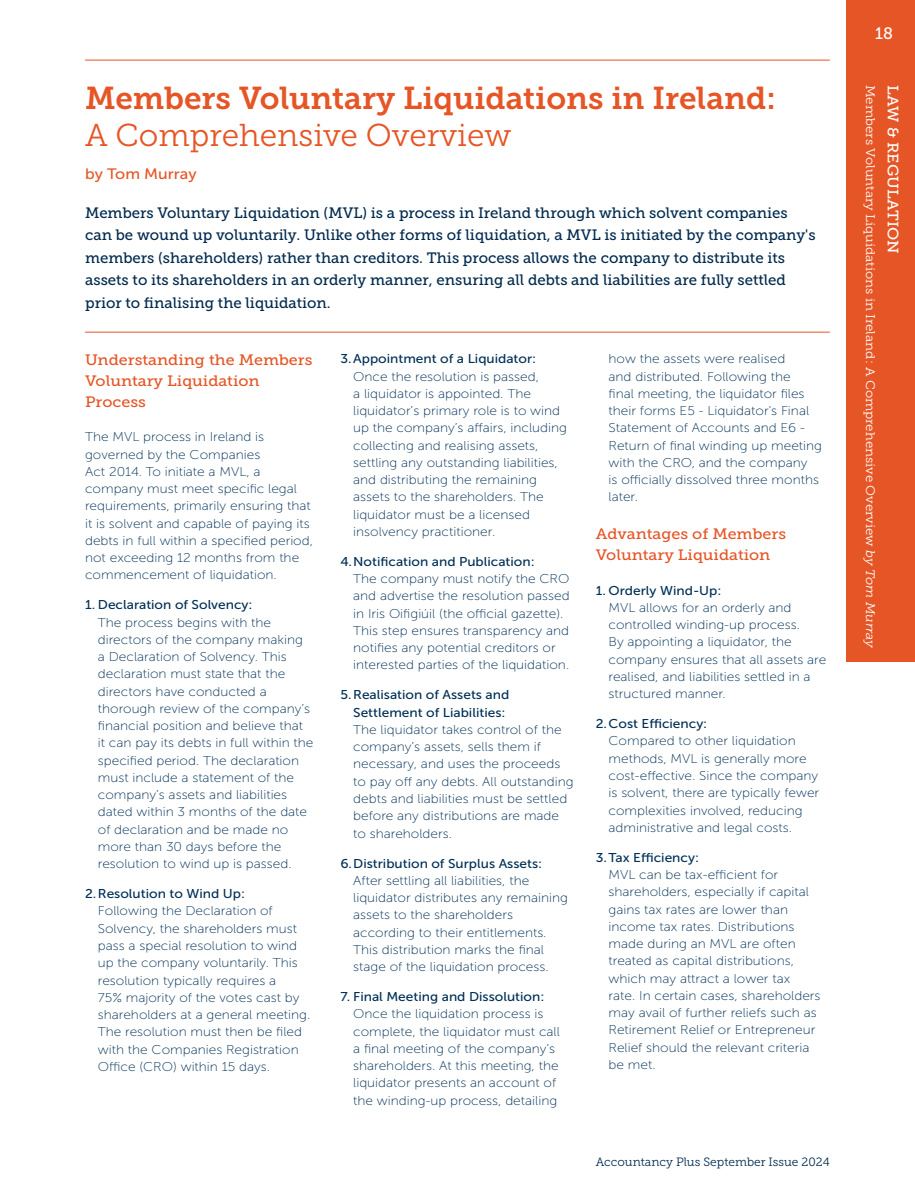
<style>
.page{position:relative;width:915px;height:1191px;background:#fff}
.page>*{position:absolute;margin:0;border:0;box-sizing:border-box;transform-origin:0 0}
.t1{font:31.5px "Museo Slab 700";color:#e65525}
.t2{font:31.5px "Museo Slab 300";color:#e65525}
.t3{font:16.5px "Museo Slab 500";color:#fff}
.t4{font:15px/22.5px "Museo Slab 500";color:#002a4e}
.t5{font:15px/21px "Museo Slab 500";color:#e65525;scale:1.07 1}
.t6{font:15px "Museo Slab 500";letter-spacing:.01em;color:#fff;scale:1.07 1}
.t7{font:15px "Museo Sans 500";color:#e65525;scale:1.07 1}
.t8{font:12.75px/17.2px "Museo Sans 100";color:#003057;scale:1.07 1}
.t9{font:12.75px/17.2px "Museo Sans 500";color:#003057;scale:1.07 1}
.t10{font:12.3px "Museo Slab 300";color:#fff;scale:1.07 1}
.t11{font:12px "Museo Slab 300";color:#002a4e}
.s1{font-style:italic}
</style>
<div class="page">
<hr style="left:85px;top:60px;width:744px;height:1px;background:#e65525">
<hr style="left:85px;top:332px;width:744px;height:1px;background:#e65525">
<div style="left:846px;top:0;width:68px;height:661px;background:#e65525"></div>
<h1 class="t1" style="left:85px;top:80px;width:692px">Members Voluntary Liquidations in Ireland:</h1>
<h1 class="t2" style="left:85px;top:118px;width:427px">A Comprehensive Overview</h1>
<p class="t7" style="left:85px;top:165px;width:106px">by Tom Murray</p>
<p class="t4" style="left:85px;top:201px;width:731px">Members Voluntary Liquidation (MVL) is a process in Ireland through which solvent companies can be wound up voluntarily. Unlike other forms of liquidation, a MVL is initiated by the company's members (shareholders) rather than creditors. This process allows the company to distribute its assets to its shareholders in an orderly manner, ensuring all debts and liabilities are fully settled prior to finalising the liquidation.</p>
<p class="t5" style="left:85px;top:349px;width:214px">Understanding the Members<br>Voluntary Liquidation<br>Process</p>
<p class="t8" style="left:85px;top:428px;width:214px">The MVL process in Ireland is governed by the Companies<br>Act 2014. To initiate a MVL, a company must meet specific legal requirements, primarily ensuring that it is solvent and capable of paying its debts in full within a specified period, not exceeding 12 months from the commencement of liquidation.</p>
<p class="t9" style="left:85px;top:596px;width:158px">1. Declaration of Solvency:</p>
<p class="t8" style="left:98px;top:614px;width:203px">The process begins with the directors of the company making<br>a Declaration of Solvency. This declaration must state that the directors have conducted a thorough review of the company’s financial position and believe that it can pay its debts in full within the specified period. The declaration must include a statement of the company’s assets and liabilities dated within 3 months of the date of declaration and be made no more than 30 days before the resolution to wind up is passed.</p>
<p class="t9" style="left:85px;top:885px;width:151px">2.Resolution to Wind Up:</p>
<p class="t8" style="left:98px;top:902px;width:200px">Following the Declaration of<br>Solvency, the shareholders must pass a special resolution to wind up the company voluntarily. This resolution typically requires a<br>75% majority of the votes cast by shareholders at a general meeting.<br>The resolution must then be filed with the Companies Registration<br>Office (CRO) within 15 days.</p>
<p class="t9" style="left:340px;top:350px;width:184px">3.Appointment of a Liquidator:</p>
<p class="t8" style="left:353px;top:368px;width:201px">Once the resolution is passed,<br>a liquidator is appointed. The liquidator’s primary role is to wind up the company’s affairs, including collecting and realising assets, settling any outstanding liabilities, and distributing the remaining assets to the shareholders. The liquidator must be a licensed insolvency practitioner.</p>
<p class="t9" style="left:340px;top:553px;width:183px">4.Notification and Publication:</p>
<p class="t8" style="left:353px;top:570px;width:204px">The company must notify the CRO and advertise the resolution passed in Iris Oifigiúil (the official gazette).<br>This step ensures transparency and notifies any potential creditors or interested parties of the liquidation.</p>
<p class="t9" style="left:353px;top:686px;width:147px;text-indent:-13px">5.Realisation of Assets and<br>Settlement of Liabilities:</p>
<p class="t8" style="left:353px;top:721px;width:207px">The liquidator takes control of the company’s assets, sells them if necessary, and uses the proceeds to pay off any debts. All outstanding debts and liabilities must be settled before any distributions are made to shareholders.</p>
<p class="t9" style="left:340px;top:854px;width:190px">6.Distribution of Surplus Assets:</p>
<p class="t8" style="left:353px;top:872px;width:202px">After settling all liabilities, the liquidator distributes any remaining assets to the shareholders according to their entitlements.<br>This distribution marks the final stage of the liquidation process.</p>
<p class="t9" style="left:340px;top:988px;width:192px">7. Final Meeting and Dissolution:</p>
<p class="t8" style="left:353px;top:1005px;width:195px">Once the liquidation process is complete, the liquidator must call a final meeting of the company’s shareholders. At this meeting, the liquidator presents an account of the winding-up process, detailing</p>
<p class="t8" style="left:608px;top:350px;width:201px">how the assets were realised<br>and distributed. Following the<br>final meeting, the liquidator files their forms E5 - Liquidator's Final<br>Statement of Accounts and E6 -<br>Return of final winding up meeting with the CRO, and the company<br>is officially dissolved three months later.</p>
<p class="t5" style="left:595px;top:524px;width:179px">Advantages of Members<br>Voluntary Liquidation</p>
<p class="t9" style="left:595px;top:581px;width:119px">1. Orderly Wind-Up:</p>
<p class="t8" style="left:608px;top:599px;width:205px">MVL allows for an orderly and controlled winding-up process.<br>By appointing a liquidator, the company ensures that all assets are realised, and liabilities settled in a structured manner.</p>
<p class="t9" style="left:595px;top:715px;width:106px">2.Cost Efficiency:</p>
<p class="t8" style="left:608px;top:732px;width:198px">Compared to other liquidation methods, MVL is generally more cost-effective. Since the company is solvent, there are typically fewer complexities involved, reducing administrative and legal costs.</p>
<p class="t9" style="left:595px;top:848px;width:98px">3.Tax Efficiency:</p>
<p class="t8" style="left:608px;top:866px;width:199px">MVL can be tax-efficient for shareholders, especially if capital gains tax rates are lower than income tax rates. Distributions made during an MVL are often treated as capital distributions, which may attract a lower tax<br>rate. In certain cases, shareholders may avail of further reliefs such as<br>Retirement Relief or Entrepreneur<br>Relief should the relevant criteria be met.</p>
<p class="t11" style="left:595px;top:1155px;width:235px">Accountancy Plus September Issue 2024</p>
<p class="t3" style="left:874px;top:24px;width:19px">18</p>
<p class="t10" style="left:876px;top:85px;width:527px;rotate:90deg">Members Voluntary Liquidations in Ireland: A Comprehensive Overview <span class="s1">by Tom Murray</span></p>
<p class="t6" style="left:901px;top:85px;width:159px;rotate:90deg">LAW &amp; REGULATION</p>
</div>
